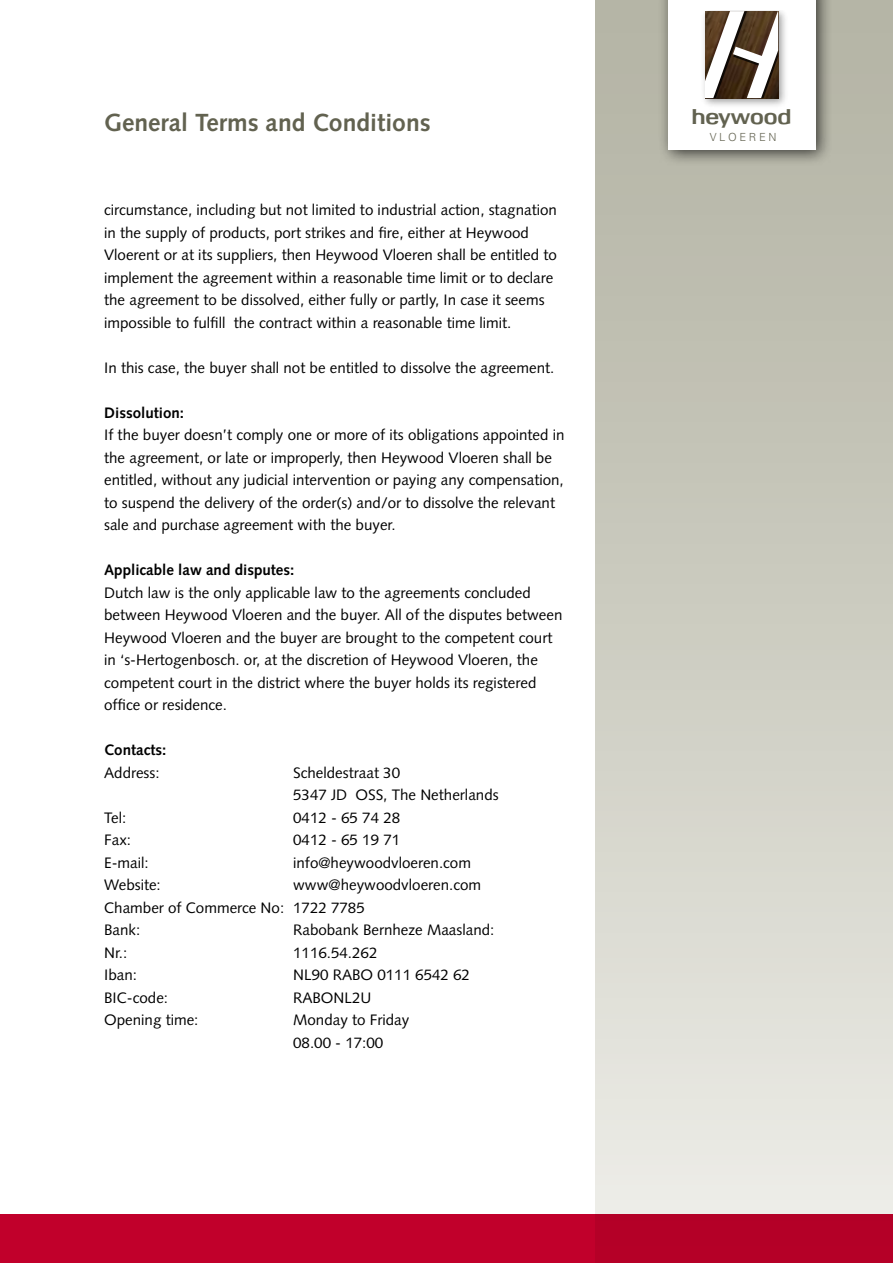
<style>
.page{position:relative;width:893px;height:1263px;background:#fff}
.page>*{position:absolute;margin:0;border:0;box-sizing:border-box;transform-origin:0 0}
.t1{font:700 24.75px "Syntax";color:#626250}
.t2{font:19.95px "Roxanne";color:#626250}
.t3{font:15.15px/22.5px "Syntax";color:#000}
.t4{font:700 15.15px "Syntax";color:#000}
.t5{font:300 11.1px "Univers";letter-spacing:.24em;color:#626250}
</style>
<div class="page">
<div style="left:595px;top:0;width:298px;height:1263px;background:linear-gradient(to bottom,#b0b0a0,#edece7)"></div>
<div style="left:657px;top:0;width:176px;height:167px;background:#000;opacity:.7"></div>
<div style="left:669px;top:0;width:147px;height:149px;background:#fff"></div>
<img style="left:703px;top:10px;width:83px;height:96px">
<svg style="left:705px;top:11px;width:73px;height:87px"></svg>
<div style="left:0;top:1214px;width:893px;height:49px;background:linear-gradient(to right,#c5002c,#b40027)"></div>
<h1 class="t1" style="left:104px;top:108px;width:328px">General Terms and Conditions</h1>
<h2 class="t2" style="left:692px;top:103px;width:101px">heywood</h2>
<p class="t5" style="left:710px;top:131px;width:68px">VLOEREN</p>
<p class="t3" style="left:104px;top:199px;width:454px">circumstance, including but not limited to industrial action, stagnation in the supply of products, port strikes and fire, either at Heywood Vloerent or at its suppliers, then Heywood Vloeren shall be entitled to implement the agreement within a reasonable time limit or to declare the agreement to be dissolved, either fully or partly, In case it seems impossible to fulfill the contract within a reasonable time limit.</p>
<p class="t3" style="left:104px;top:356px;width:452px">In this case, the buyer shall not be entitled to dissolve the agreement.</p>
<p class="t4" style="left:104px;top:404px;width:81px">Dissolution:</p>
<p class="t3" style="left:104px;top:424px;width:462px">If the buyer doesn’t comply one or more of its obligations appointed in the agreement, or late or improperly, then Heywood Vloeren shall be entitled, without any judicial intervention or paying any compensation, to suspend the delivery of the order(s) and/or to dissolve the relevant sale and purchase agreement with the buyer.</p>
<p class="t4" style="left:104px;top:561px;width:192px">Applicable law and disputes:</p>
<p class="t3" style="left:104px;top:581px;width:460px">Dutch law is the only applicable law to the agreements concluded between Heywood Vloeren and the buyer. All of the disputes between Heywood Vloeren and the buyer are brought to the competent court in ‘s-Hertogenbosch. or, at the discretion of Heywood Vloeren, the competent court in the district where the buyer holds its registered office or residence.</p>
<p class="t4" style="left:104px;top:741px;width:64px">Contacts:</p>
<p class="t3" style="left:104px;top:761px;width:57px">Address:</p>
<p class="t3" style="left:293px;top:761px;width:207px">Scheldestraat 30<br>5347 JD OSS, The Netherlands</p>
<p class="t3" style="left:104px;top:806px;width:24px">Tel:</p>
<p class="t3" style="left:293px;top:806px;width:108px">0412 - 65 74 28</p>
<p class="t3" style="left:104px;top:829px;width:28px">Fax:</p>
<p class="t3" style="left:293px;top:829px;width:108px">0412 - 65 19 71</p>
<p class="t3" style="left:104px;top:851px;width:46px">E-mail:</p>
<p class="t3" style="left:293px;top:851px;width:179px">info@heywoodvloeren.com</p>
<p class="t3" style="left:104px;top:874px;width:58px">Website:</p>
<p class="t3" style="left:104px;top:874px;width:378px;text-indent:189px">www@heywoodvloeren.com<br>Chamber of Commerce No: 1722 7785<br>Bank:</p>
<p class="t3" style="left:293px;top:919px;width:203px">Rabobank Bernheze Maasland:</p>
<p class="t3" style="left:104px;top:941px;width:25px">Nr.:</p>
<p class="t3" style="left:293px;top:941px;width:86px">1116.54.262</p>
<p class="t3" style="left:104px;top:964px;width:34px">Iban:</p>
<p class="t3" style="left:293px;top:964px;width:178px">NL90 RABO 0111 6542 62</p>
<p class="t3" style="left:104px;top:986px;width:65px">BIC-code:</p>
<p class="t3" style="left:293px;top:986px;width:80px">RABONL2U</p>
<p class="t3" style="left:104px;top:1009px;width:96px">Opening time:</p>
<p class="t3" style="left:293px;top:1009px;width:118px">Monday to Friday<br>08.00 - 17:00</p>
</div>
